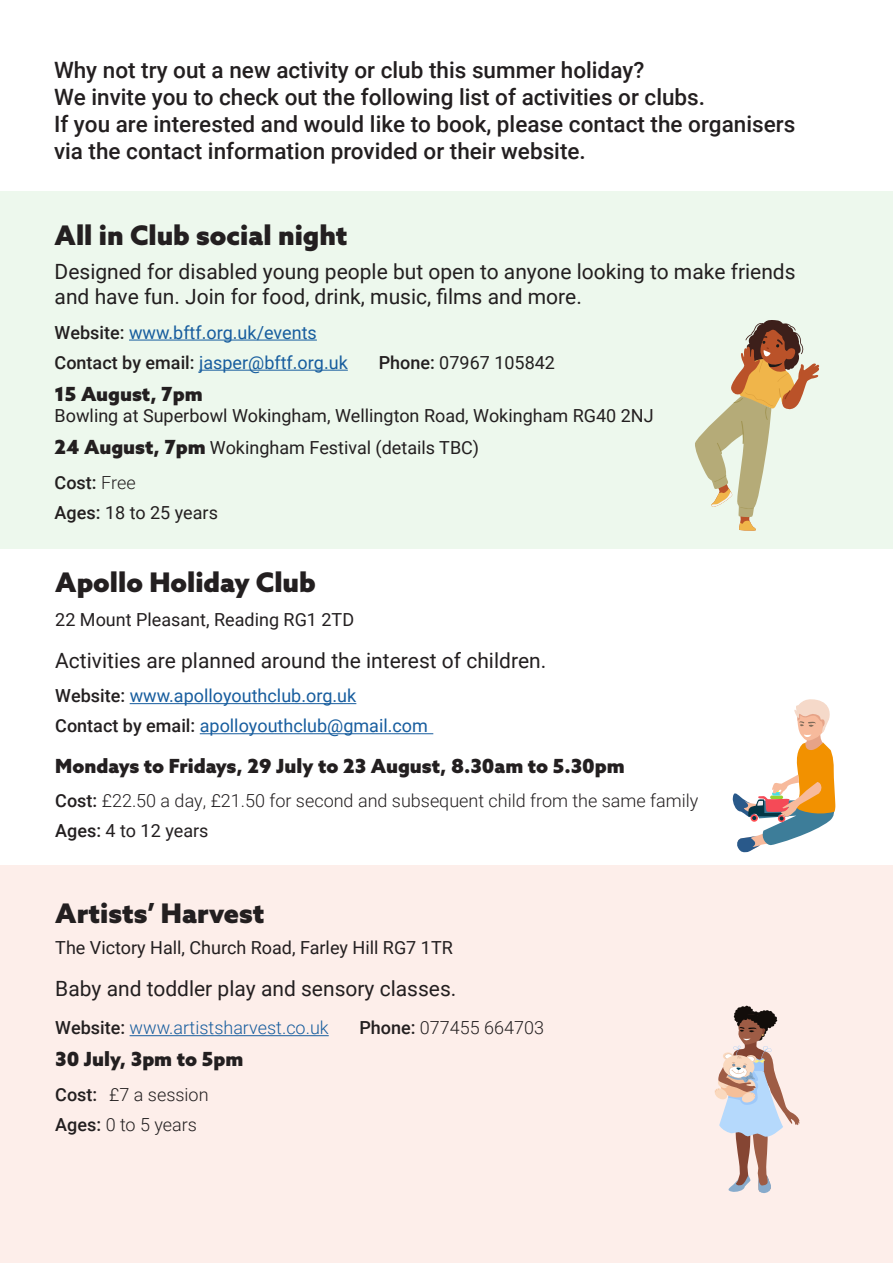
<style>
.page{position:relative;width:893px;height:1263px;background:#fff}
.page>*{position:absolute;margin:0;border:0;box-sizing:border-box;transform-origin:0 0}
.t1{font:900 27px "Azo Sans";color:#231f20}
.t2{font:500 22.5px/27px "Roboto";color:#231f20}
.t3{font:21px/25.2px "Roboto";color:#231f20}
.t4{font:900 19.5px "Azo Sans";color:#231f20}
.t5{font:18px "Roboto";color:#231f20}
.t6{font:18px "Roboto";color:#175d9e}
.t7{font:300 18px "Roboto";color:#231f20}
.t8{font:300 18px "Roboto";color:#175d9e}
.t9{font:500 18px "Roboto";color:#231f20}
.s1{font-weight:500;color:#231f20}
.s2{font-weight:500}
.s3{font-family:"Azo Sans";font-weight:900;font-size:19.5px}
.s4{font-weight:300}
</style>
<div class="page">
<div style="left:0;top:191px;width:893px;height:358px;background:#edf8ed"></div>
<div style="left:0;top:865px;width:893px;height:398px;background:#fdeeea"></div>
<hr style="left:892px;top:0;width:1px;height:381px;background:#497fc1">
<hr style="left:892px;top:725px;width:1px;height:538px;background:#ad208e">
<hr style="left:129px;top:340px;width:188px;height:1px;background:#175d9e">
<hr style="left:199px;top:370px;width:149px;height:1px;background:#175d9e">
<hr style="left:130px;top:703px;width:226px;height:1px;background:#175d9e">
<hr style="left:200px;top:733px;width:233px;height:1px;background:#175d9e">
<hr style="left:130px;top:1035px;width:199px;height:1px;background:#175d9e">
<svg style="left:695px;top:320px;width:124px;height:211px"></svg>
<svg style="left:732px;top:699px;width:103px;height:154px"></svg>
<svg style="left:714px;top:1006px;width:86px;height:187px"></svg>
<p class="t2" style="left:54px;top:55px;width:743px">Why not try out a new activity or club this summer holiday?<br>We invite you to check out the following list of activities or clubs.<br>If you are interested and would like to book, please contact the organisers via the contact information provided or their website.</p>
<p class="t1" style="left:55px;top:218px;width:294px">All in Club social night</p>
<p class="t3" style="left:55px;top:258px;width:742px">Designed for disabled young people but open to anyone looking to make friends and have fun. Join for food, drink, music, films and more.</p>
<p class="t6" style="left:55px;top:320px;width:264px"><span class="s1">Website:</span> www.bftf.org.uk/events</p>
<p class="t6" style="left:55px;top:350px;width:295px"><span class="s1">Contact by email:</span> jasper@bftf.org.uk</p>
<p class="t5" style="left:379px;top:350px;width:178px"><span class="s2">Phone:</span> 07967 105842</p>
<p class="t4" style="left:55px;top:381px;width:149px">15 August, 7pm</p>
<p class="t5" style="left:55px;top:403px;width:600px">Bowling at Superbowl Wokingham, Wellington Road, Wokingham RG40 2NJ</p>
<p class="t5" style="left:55px;top:435px;width:426px"><span class="s3">24 August, 7pm</span> Wokingham Festival (details TBC)</p>
<p class="t9" style="left:55px;top:470px;width:83px">Cost: <span class="s4">Free</span></p>
<p class="t5" style="left:55px;top:500px;width:165px"><span class="s2">Ages:</span> 18 to 25 years</p>
<p class="t1" style="left:55px;top:564px;width:262px">Apollo Holiday Club</p>
<p class="t5" style="left:55px;top:607px;width:300px">22 Mount Pleasant, Reading RG1 2TD</p>
<p class="t3" style="left:55px;top:647px;width:493px">Activities are planned around the interest of children.</p>
<p class="t6" style="left:55px;top:683px;width:303px"><span class="s1">Website:</span> www.apolloyouthclub.org.uk</p>
<p class="t6" style="left:55px;top:713px;width:374px"><span class="s1">Contact by email:</span> apolloyouthclub@gmail.com</p>
<p class="t4" style="left:55px;top:753px;width:571px">Mondays to Fridays, 29 July to 23 August, 8.30am to 5.30pm</p>
<p class="t7" style="left:55px;top:788px;width:645px"><span class="s2">Cost:</span> £22.50 a day, £21.50 for second and subsequent child from the same family</p>
<p class="t5" style="left:55px;top:818px;width:155px"><span class="s2">Ages:</span> 4 to 12 years</p>
<p class="t1" style="left:55px;top:896px;width:211px">Artists’ Harvest</p>
<p class="t5" style="left:55px;top:934px;width:399px">The Victory Hall, Church Road, Farley Hill RG7 1TR</p>
<p class="t3" style="left:55px;top:975px;width:403px">Baby and toddler play and sensory classes.</p>
<p class="t8" style="left:55px;top:1015px;width:275px"><span class="s1">Website:</span> www.artistsharvest.co.uk</p>
<p class="t7" style="left:359px;top:1015px;width:186px"><span class="s2">Phone:</span> 077455 664703</p>
<p class="t4" style="left:55px;top:1046px;width:190px">30 July, 3pm to 5pm</p>
<p class="t7" style="left:55px;top:1082px;width:155px"><span class="s2">Cost:</span> £7 a session</p>
<p class="t7" style="left:55px;top:1112px;width:143px"><span class="s2">Ages:</span> 0 to 5 years</p>
</div>
